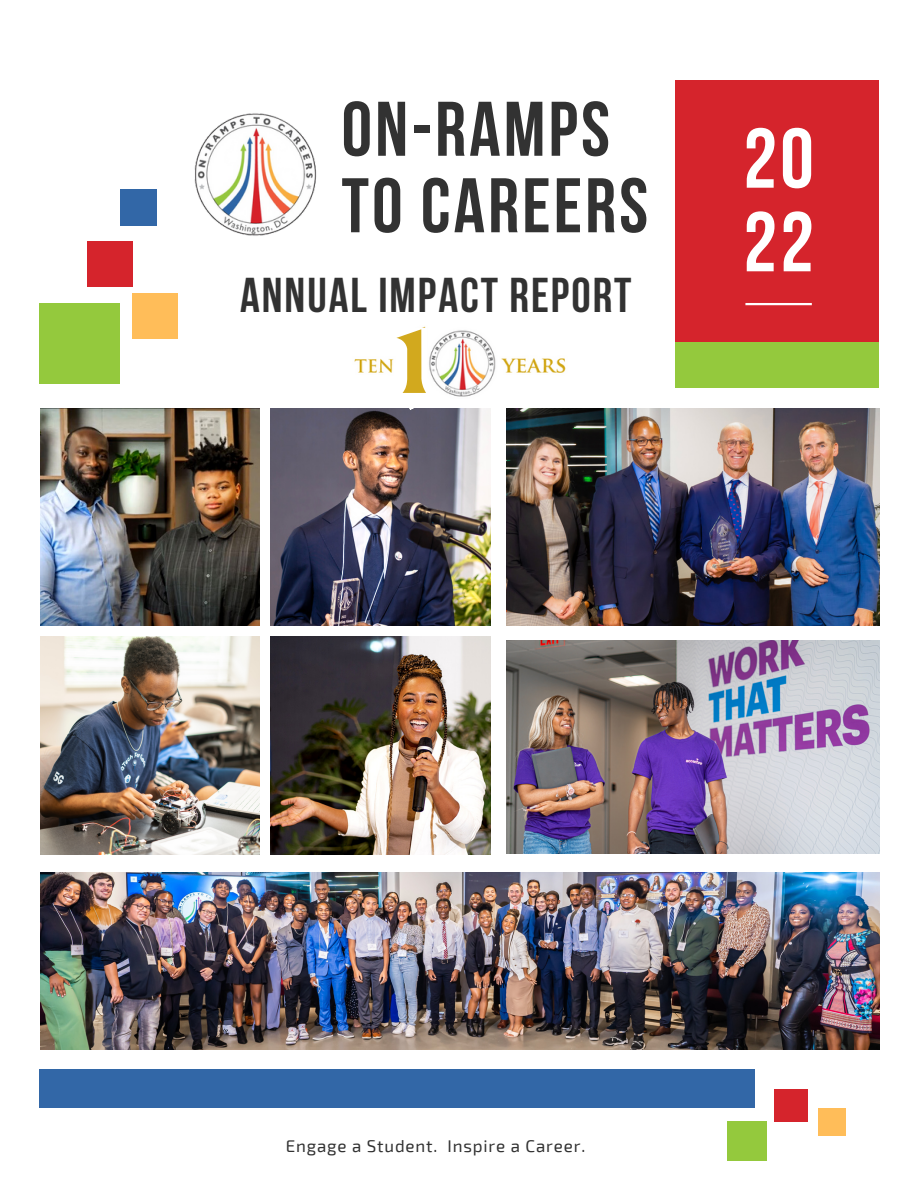
<style>
.page{position:relative;width:918px;height:1188px;background:#fff}
.page>*{position:absolute;margin:0;border:0;box-sizing:border-box;transform-origin:0 0}
.t1{font:122.4px "Maragsa Display";color:#d2a91e}
.t2{font:700 84.6px "Bebas Neue";color:#fff}
.t3{font:700 77.1px "Bebas Neue";letter-spacing:.04em;color:#323232}
.t4{font:700 48.6px "Bebas Neue";letter-spacing:.04em;color:#323232}
.t5{font:16.95px "Exo 2";letter-spacing:.05em;color:#323232}
</style>
<div class="page">
<img style="left:506px;top:640px;width:374px;height:213px">
<div style="left:675px;top:80px;width:204px;height:262px;background:#d5242c"></div>
<div style="left:675px;top:342px;width:204px;height:46px;background:#94c93d"></div>
<img style="left:271px;top:409px;width:219px;height:217px">
<img style="left:271px;top:637px;width:219px;height:217px">
<img style="left:40px;top:409px;width:219px;height:217px">
<img style="left:40px;top:637px;width:219px;height:217px">
<div style="left:39px;top:303px;width:81px;height:81px;background:#94c93d"></div>
<div style="left:87px;top:241px;width:45px;height:46px;background:#d5242c"></div>
<div style="left:132px;top:293px;width:46px;height:45px;background:#ffbd59"></div>
<div style="left:120px;top:189px;width:37px;height:37px;background:#3267a7"></div>
<hr style="left:745px;top:303px;width:67px;height:2px;background:#fff">
<img style="left:194px;top:113px;width:123px;height:123px">
<div style="left:727px;top:1122px;width:40px;height:39px;background:#94c93d"></div>
<div style="left:39px;top:1069px;width:715px;height:39px;background:#3267a7"></div>
<div style="left:774px;top:1090px;width:33px;height:32px;background:#d5242c"></div>
<div style="left:819px;top:1108px;width:27px;height:27px;background:#ffbd59"></div>
<img style="left:40px;top:872px;width:839px;height:178px">
<img style="left:506px;top:409px;width:374px;height:217px">
<img style="left:354px;top:326px;width:212px;height:71px">
<div style="left:396px;top:328px;width:31px;height:72px;background:#fff"></div>
<svg style="left:396px;top:368px;width:42px;height:42px"></svg>
<p class="t3" style="left:342px;top:98px;width:270px">ON-RAMPS</p>
<p class="t3" style="left:342px;top:174px;width:308px">TO CAREERS</p>
<p class="t4" style="left:240px;top:276px;width:393px">ANNUAL IMPACT REPORT</p>
<p class="t1" style="left:396px;top:297px;width:35px">1</p>
<p class="t2" style="left:743px;top:124px;width:72px">20</p>
<p class="t2" style="left:743px;top:208px;width:72px">22</p>
<p class="t5" style="left:286px;top:1135px;width:301px">Engage a Student. Inspire a Career.</p>
</div>
